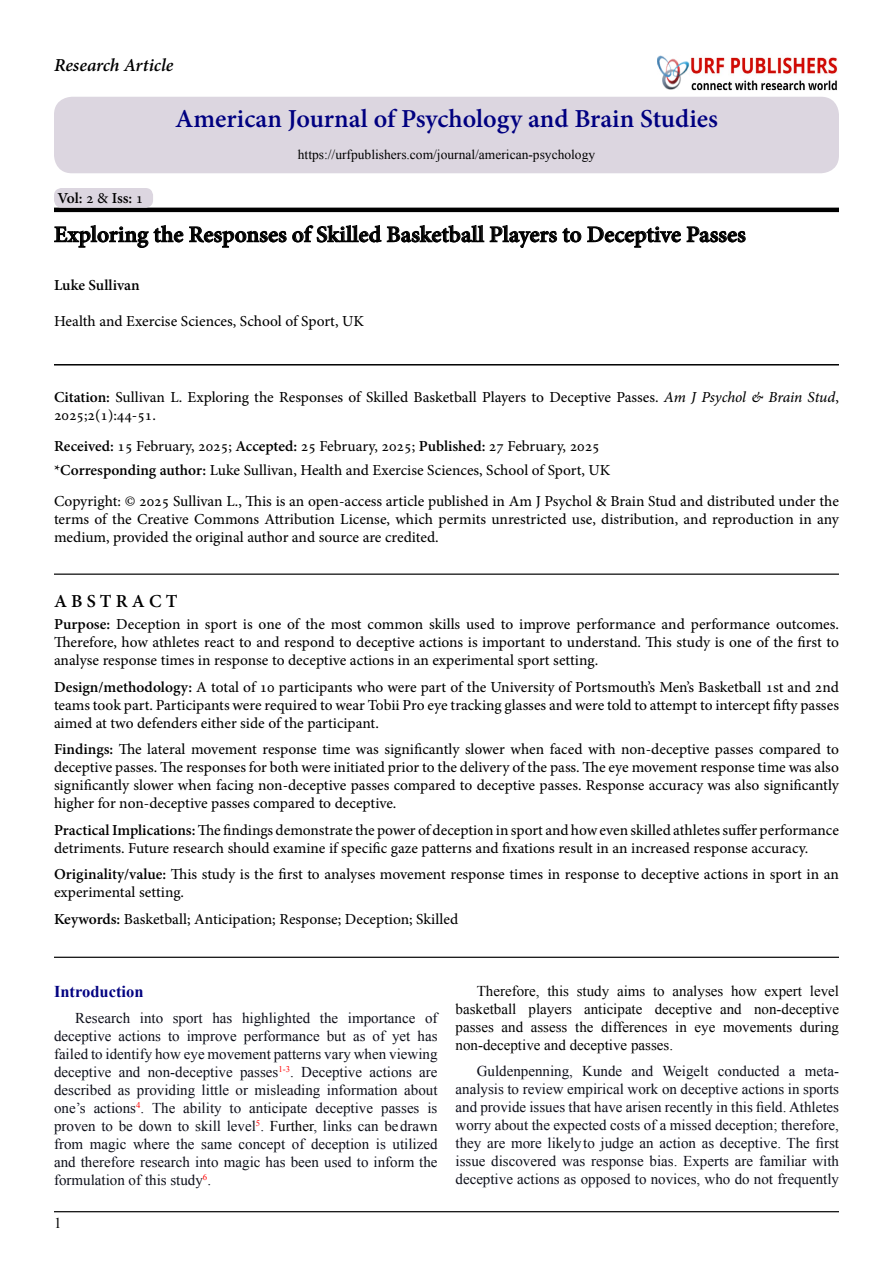
<style>
.page{position:relative;width:893px;height:1263px;background:#fff}
.page>*{position:absolute;margin:0;border:0;box-sizing:border-box;transform-origin:0 0}
.t1{font:700 25.5px "Adobe Hebrew";color:#000080}
.t2{font:700 22.5px "Adobe Hebrew";color:#000}
.t3{font:italic 700 18px "Adobe Hebrew";letter-spacing:-.005em;color:#000}
.t4{font:700 18px "Adobe Hebrew";letter-spacing:.23em;color:#000}
.t5{font:700 16.5px "Times New Roman";color:#030381}
.t6{font:15px/18px "Adobe Hebrew";color:#000}
.t7{font:15px/18px "Times New Roman";color:#0d0f1a;text-align:justify}
.t8{font:15px/18px "Times New Roman";color:#000}
.t9{font:700 15px "Adobe Hebrew";letter-spacing:-.005em;color:#000}
.t10{font:13.5px "Times New Roman";color:#000}
.t11{font:8.7px "Times New Roman";color:#f00}
.s1{font-weight:400}
.s2{font-weight:700}
.s3{font-style:italic}
.s4{font-size:15px;color:#0d0f1a}
.s5{color:#000}
</style>
<div class="page">
<hr style="left:54px;top:208px;width:785px;height:4px;background:#000">
<svg style="left:54px;top:225px;width:692px;height:23px"></svg>
<hr style="left:54px;top:364px;width:785px;height:1px;background:#000">
<hr style="left:54px;top:573px;width:785px;height:2px;background:#000">
<hr style="left:54px;top:1211px;width:785px;height:1px;background:#000">
<div style="left:54px;top:188px;width:99px;height:20px;background:#dcd6e0;border-radius:8px"></div>
<div style="left:54px;top:97px;width:785px;height:76px;background:#dcd6e0;border-radius:18px"></div>
<hr style="left:54px;top:957px;width:785px;height:1px;background:#000">
<img style="left:702px;top:57px;width:136px;height:33px">
<div style="left:645px;top:44px;width:57px;height:46px;background:#000;opacity:.5"></div>
<div style="left:647px;top:46px;width:50px;height:44px;background:#fff"></div>
<div style="left:656px;top:55px;width:43px;height:35px;background:#000;opacity:.75"></div>
<p class="t3" style="left:54px;top:54px;width:121px">Research Article</p>
<h1 class="t1" style="left:175px;top:104px;width:544px">American Journal of Psychology and Brain Studies</h1>
<p class="t9" style="left:57px;top:189px;width:87px">Vol <span class="s1">2</span>: <span class="s1">&amp;</span> Iss <span class="s1">1</span>:</p>
<p class="t10" style="left:298px;top:145px;width:299px">https://urfpublishers.com/journal/american-psychology</p>
<h2 class="t2" style="left:54px;top:221px;width:693px">Exploring the Responses of Skilled Basketball Players to Deceptive Passes</h2>
<p class="t9" style="left:54px;top:276px;width:87px">Luke Sullivan</p>
<p class="t6" style="left:54px;top:313px;width:311px">Health and Exercise Sciences, School of Sport, UK</p>
<p class="t6" style="left:54px;top:388px;width:786px"><span class="s2">Citation:</span> Sullivan .L Exploring the Responses of Skilled Basketball Players to Deceptive Passes. <span class="s3">Am J Psychol &amp; Brain Stud</span>,<br>2025 (1)2; :44-51.</p>
<p class="t6" style="left:54px;top:434px;width:558px;line-height:24.3px"><span class="s2">Received:</span> 15 February, 2025; <span class="s2">Accepted:</span> 25 February, 2025; <span class="s2">Published:</span> 27 February, 2025 <span class="s2">*Corresponding author:</span> Luke Sullivan, Health and Exercise Sciences, School of Sport, UK</p>
<p class="t6" style="left:54px;top:492px;width:786px;text-align:justify">Copyright: © 2025 Sullivan L., This is an open-access article published in Am J Psychol &amp; Brain Stud and distributed under the terms of the Creative Commons Attribution License, which permits unrestricted use, distribution, and reproduction in any medium, provided the original author and source are credited.</p>
<p class="t4" style="left:54px;top:590px;width:125px">AB TS RACT</p>
<p class="t6" style="left:54px;top:615px;width:787px;text-align:justify"><span class="s2">Purpose:</span> Deception in sport is one of the most common skills used to improve performance and performance outcomes.<br>Therefore, how athletes react to and respond to deceptive actions is important to understand. This study is one of the first to analyse response times in response to deceptive actions in an experimental sport setting.</p>
<p class="t6" style="left:54px;top:678px;width:787px;text-align:justify"><span class="s2">Design/methodology</span> A<span class="s2">:</span> total of 10 participants who were part of the University of Portsmouths’ Mens’ Basketball 1st and 2nd teams took part. Participants were required to wear Tobii Pro eye tracking glasses and were told to attempt to intercept fifty passes aimed at two defenders either side of the participant.</p>
<p class="t6" style="left:54px;top:740px;width:786px;text-align:justify"><span class="s2">Findings:</span> The lateral movement response time was significantly slower when faced with non-deceptive passes compared to deceptive passes. The responses for both were initiated prior to the delivery of the pass. The eye movement response time was also significantly slower when facing non-deceptive passes compared to deceptive passes. Response accuracy was also significantly higher for non-deceptive passes compared to deceptive.</p>
<p class="t6" style="left:54px;top:821px;width:786px"><span class="s2">PracticalImplications:</span>Thefindingsdemonstratethepowerofdeceptioninsportandhowevenskilledathletessufferperformance detriments. Future research should examine if specific gaze patterns and fixations result in an increased response accuracy.</p>
<p class="t6" style="left:54px;top:865px;width:786px"><span class="s2">Originality/value:</span> This study is the first to analyses movement response times in response to deceptive actions in sport in an experimental setting.</p>
<p class="t6" style="left:54px;top:910px;width:406px"><span class="s2">Keywords:</span> Basketball; Anticipation; Response; Deception; Skilled</p>
<p class="t5" style="left:54px;top:980px;width:91px">Introduction</p>
<p class="t7" style="left:75px;top:1009px;width:56px">Research</p>
<p class="t7" style="left:140px;top:1009px;width:25px">into</p>
<p class="t7" style="left:173px;top:1009px;width:32px">sport</p>
<p class="t7" style="left:212px;top:1009px;width:21px">has</p>
<p class="t7" style="left:242px;top:1009px;width:70px">highlighted</p>
<p class="t7" style="left:320px;top:1009px;width:20px">the</p>
<p class="t7" style="left:348px;top:1009px;width:69px">importance</p>
<p class="t7" style="left:425px;top:1009px;width:14px">of</p>
<p class="t7" style="left:54px;top:1027px;width:59px">deceptive</p>
<p class="t7" style="left:54px;top:1045px;width:385px">failed to identify how eye movement patterns vary when viewing</p>
<p class="t7" style="left:419px;top:1063px;width:20px">are</p>
<p class="t7" style="left:119px;top:1027px;width:44px">actions</p>
<p class="t7" style="left:187px;top:1027px;width:51px">improve</p>
<p class="t7" style="left:327px;top:1027px;width:21px">but</p>
<p class="t7" style="left:417px;top:1027px;width:21px">has</p>
<p class="t7" style="left:244px;top:1027px;width:77px">performance</p>
<p class="t7" style="left:373px;top:1027px;width:14px">of</p>
<p class="t7" style="left:168px;top:1027px;width:13px">to</p>
<p class="t7" style="left:392px;top:1027px;width:20px">yet</p>
<p class="t7" style="left:353px;top:1027px;width:14px">as</p>
<p class="t11" style="left:278px;top:1063px;width:17px">1-3<span class="s4">.</span></p>
<p class="t7" style="left:54px;top:1063px;width:385px">deceptive<br>described as providing little or misleading information about</p>
<p class="t11" style="left:136px;top:1099px;width:6px">4</p>
<p class="t7" style="left:119px;top:1063px;width:23px">and</p>
<p class="t7" style="left:148px;top:1063px;width:86px">non-deceptive</p>
<p class="t7" style="left:301px;top:1063px;width:62px">Deceptive</p>
<p class="t7" style="left:369px;top:1063px;width:44px">actions</p>
<p class="t7" style="left:240px;top:1063px;width:40px">passes</p>
<p class="t7" style="left:54px;top:1099px;width:33px">one s’</p>
<p class="t7" style="left:427px;top:1099px;width:12px">is</p>
<p class="t7" style="left:94px;top:1099px;width:52px">actions .</p>
<p class="t7" style="left:152px;top:1099px;width:25px">The</p>
<p class="t7" style="left:183px;top:1099px;width:40px">ability</p>
<p class="t7" style="left:249px;top:1099px;width:60px">anticipate</p>
<p class="t7" style="left:316px;top:1099px;width:59px">deceptive</p>
<p class="t7" style="left:230px;top:1099px;width:13px">to</p>
<p class="t7" style="left:381px;top:1099px;width:40px">passes</p>
<p class="t11" style="left:256px;top:1117px;width:6px">5</p>
<p class="t7" style="left:54px;top:1117px;width:385px">proven to be down to skill level . <span class="s5">Further</span>, links can bedrawn from magic where the same concept of deception is utilized and therefore research into magic has been used to inform the</p>
<p class="t11" style="left:203px;top:1171px;width:6px">6</p>
<p class="t7" style="left:54px;top:1171px;width:159px">formulation of this study .</p>
<p class="t8" style="left:54px;top:1214px;width:9px">1</p>
<p class="t8" style="left:477px;top:982px;width:64px">Therefore,</p>
<p class="t8" style="left:547px;top:982px;width:23px">this</p>
<p class="t8" style="left:577px;top:982px;width:34px">study</p>
<p class="t8" style="left:617px;top:982px;width:30px">aims</p>
<p class="t8" style="left:653px;top:982px;width:13px">to</p>
<p class="t8" style="left:672px;top:982px;width:52px">analyses</p>
<p class="t8" style="left:731px;top:982px;width:27px">how</p>
<p class="t8" style="left:765px;top:982px;width:39px">expert</p>
<p class="t8" style="left:810px;top:982px;width:31px">level</p>
<p class="t8" style="left:455px;top:1000px;width:62px">basketball</p>
<p class="t8" style="left:529px;top:1000px;width:45px">players</p>
<p class="t8" style="left:584px;top:1000px;width:60px">anticipate</p>
<p class="t8" style="left:655px;top:1000px;width:59px">deceptive</p>
<p class="t8" style="left:720px;top:1000px;width:23px">and</p>
<p class="t8" style="left:754px;top:1000px;width:86px">non-deceptive</p>
<p class="t8" style="left:501px;top:1018px;width:23px">and</p>
<p class="t8" style="left:575px;top:1018px;width:20px">the</p>
<p class="t8" style="left:601px;top:1018px;width:68px">differences</p>
<p class="t8" style="left:675px;top:1018px;width:13px">in</p>
<p class="t8" style="left:800px;top:1018px;width:41px">during</p>
<p class="t8" style="left:723px;top:1018px;width:71px">movements</p>
<p class="t8" style="left:455px;top:1018px;width:219px">passes<br>non-deceptive and deceptive passes.</p>
<p class="t7" style="left:455px;top:1080px;width:385px">analysis to review empirical work on deceptive actions in sports</p>
<p class="t8" style="left:531px;top:1018px;width:38px">assess</p>
<p class="t8" style="left:694px;top:1018px;width:22px">eye</p>
<p class="t7" style="left:477px;top:1062px;width:98px">Guldenpenning,</p>
<p class="t7" style="left:455px;top:1098px;width:385px">and provide issues that have arisen recently in this field. Athletes worry about the expected costs of a missed deception; therefore, they are more likelyto judge an action as deceptive. The first issue discovered was response bias. Experts are familiar with deceptive actions as opposed to novices, who do not frequently</p>
<p class="t7" style="left:582px;top:1062px;width:41px">Kunde</p>
<p class="t7" style="left:632px;top:1062px;width:23px">and</p>
<p class="t7" style="left:662px;top:1062px;width:48px">Weigelt</p>
<p class="t7" style="left:718px;top:1062px;width:63px">conducted</p>
<p class="t7" style="left:805px;top:1062px;width:36px">meta-</p>
<p class="t7" style="left:789px;top:1062px;width:8px">a</p>
</div>
